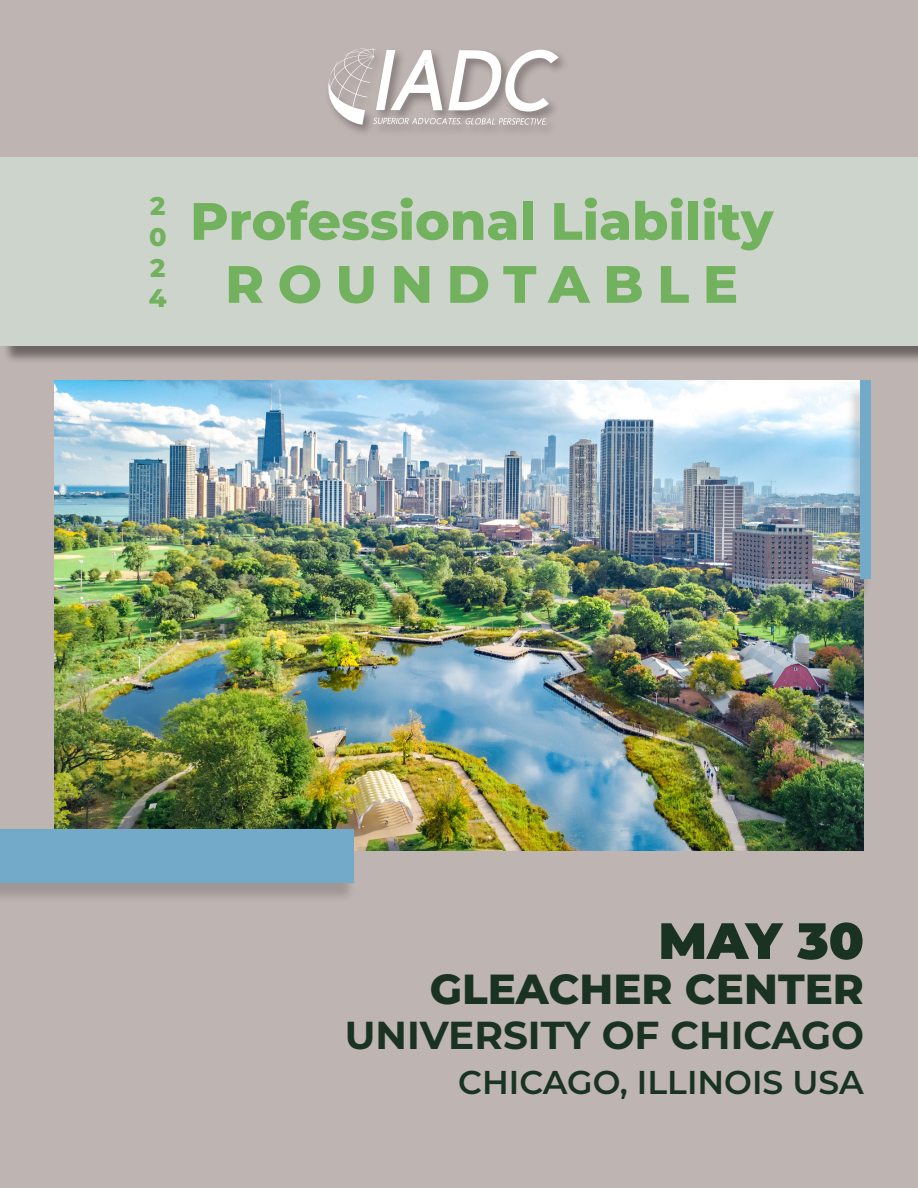
<style>
.page{position:relative;width:918px;height:1188px;background:#beb4b2}
.page>*{position:absolute;margin:0;border:0;box-sizing:border-box;transform-origin:0 0}
.t1{font:800 52.5px/63px "Montserrat";color:#72b15d;text-align:center}
.t2{font:900 51px "Montserrat";color:#193222}
.t3{font:800 42px "Montserrat";color:#193222}
.t4{font:700 39px "Montserrat";color:#193222}
.t5{font:600 33px "Montserrat";color:#193222}
.t6{font:800 25.5px "Montserrat";color:#72b15d}
</style>
<div class="page">
<img style="left:54px;top:380px;width:810px;height:470px">
<div style="left:325px;top:45px;width:246px;height:92px;background:#231f20;opacity:.4"></div>
<svg style="left:328px;top:48px;width:231px;height:77px"></svg>
<div style="left:2px;top:160px;width:916px;height:204px;background:#231f20;opacity:.75"></div>
<div style="left:0;top:158px;width:918px;height:188px;background:#cdd4cb"></div>
<div style="left:0;top:833px;width:356px;height:71px;background:#231f20;opacity:.2"></div>
<div style="left:0;top:830px;width:354px;height:54px;background:#73aaca"></div>
<div style="left:846px;top:384px;width:27px;height:215px;background:#231f20;opacity:.2"></div>
<div style="left:860px;top:380px;width:11px;height:199px;background:#73aaca"></div>
<p class="t6" style="left:150px;top:188px;width:17px">2</p>
<p class="t6" style="left:149px;top:218px;width:19px">0</p>
<p class="t6" style="left:150px;top:249px;width:17px">2</p>
<p class="t6" style="left:149px;top:279px;width:19px">4</p>
<p class="t1" style="left:190px;top:187px;width:585px">Professional Liability<br>ROUNDTABLE</p>
<p class="t2" style="left:658px;top:903px;width:207px">MAY 30</p>
<p class="t3" style="left:430px;top:958px;width:436px">GLEACHER CENTER</p>
<p class="t4" style="left:345px;top:1007px;width:521px">UNIVERSITY OF CHICAGO</p>
<p class="t5" style="left:458px;top:1059px;width:407px">CHICAGO, ILLINOIS USA</p>
</div>
